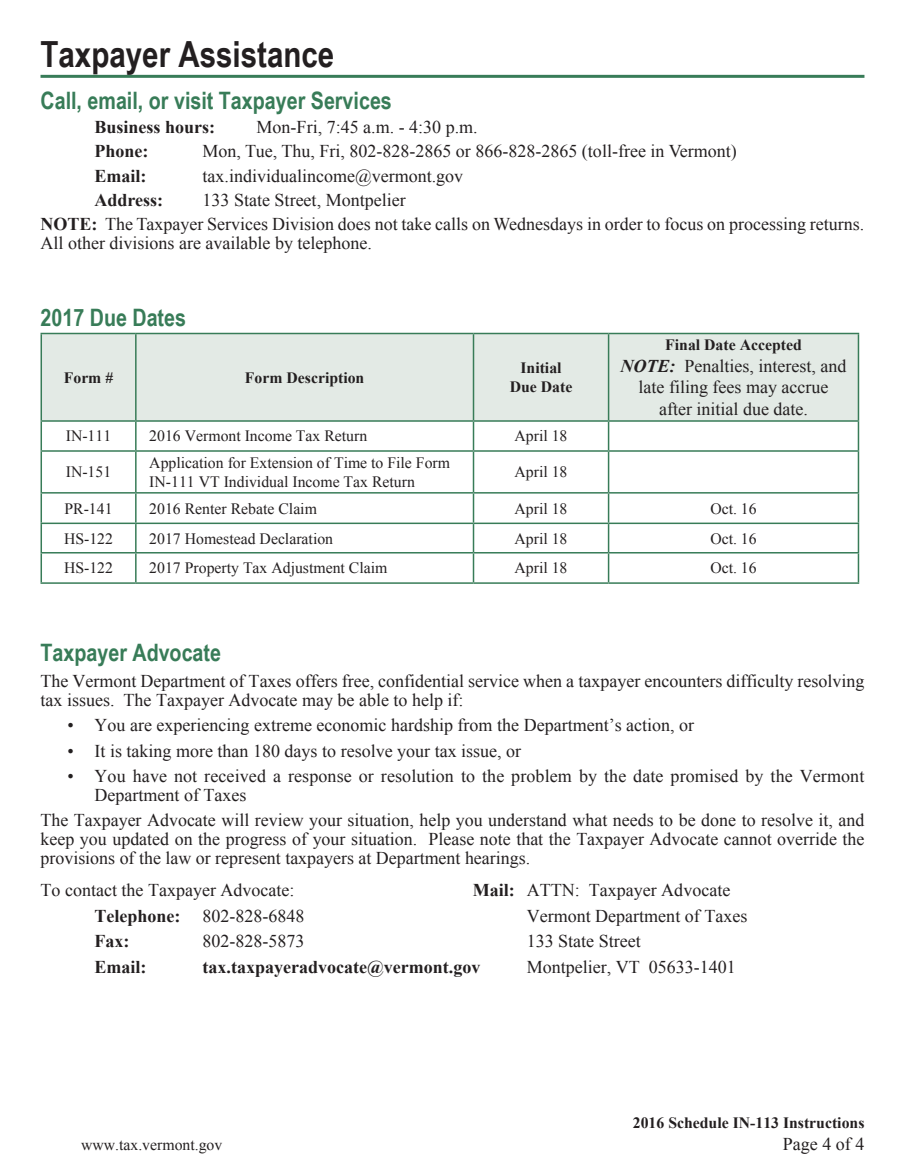
<style>
.page{position:relative;width:905px;height:1175px;background:#fff}
.page>*{position:absolute;margin:0;border:0;box-sizing:border-box;transform-origin:0 0}
._2012IncInst-Normal{font:700 36px "Arial Narrow";color:#231f20}
.INC_Bk_Cover_heading{font:700 24px "Arial Narrow";color:#387c58}
.INC_Bk_Cover_heading-2{font:18px/18.8px "Times New Roman";color:#231f20}
.INC_Bk_Cover_heading-3{font:700 18px "Times New Roman";color:#231f20}
._2012IncInst-Normal-2{font:15.75px/18.9px "Times New Roman";color:#231f20}
._2012IncInst-Normal-3{font:700 15.75px "Times New Roman";color:#231f20}
.s1{font-weight:700}
.s2{font-weight:700;font-style:italic}
</style>
<div class="page">
<hr style="left:40px;top:75px;width:824px;height:3px;background:#387c58">
<div style="left:42px;top:334px;width:815px;height:86px;background:#e3eae5"></div>
<hr style="left:40px;top:422px;width:2px;height:28px;background:#387c58">
<svg style="left:135px;top:422px;width:1px;height:28px"></svg>
<hr style="left:472px;top:422px;width:2px;height:28px;background:#387c58">
<svg style="left:608px;top:422px;width:1px;height:28px"></svg>
<hr style="left:857px;top:422px;width:2px;height:28px;background:#387c58">
<hr style="left:40px;top:450px;width:96px;height:2px;background:#387c58">
<hr style="left:40px;top:452px;width:2px;height:40px;background:#387c58">
<hr style="left:136px;top:450px;width:337px;height:2px;background:#387c58">
<hr style="left:135px;top:452px;width:1px;height:40px;background:#387c58">
<hr style="left:473px;top:450px;width:135px;height:2px;background:#387c58">
<hr style="left:472px;top:452px;width:2px;height:40px;background:#387c58">
<hr style="left:608px;top:450px;width:251px;height:2px;background:#387c58">
<hr style="left:608px;top:452px;width:1px;height:40px;background:#387c58">
<hr style="left:857px;top:452px;width:2px;height:40px;background:#387c58">
<hr style="left:40px;top:492px;width:96px;height:1px;background:#387c58">
<hr style="left:40px;top:493px;width:2px;height:29px;background:#387c58">
<hr style="left:136px;top:492px;width:337px;height:1px;background:#387c58">
<hr style="left:473px;top:492px;width:135px;height:1px;background:#387c58">
<hr style="left:472px;top:493px;width:2px;height:29px;background:#387c58">
<hr style="left:608px;top:492px;width:251px;height:1px;background:#387c58">
<hr style="left:857px;top:493px;width:2px;height:29px;background:#387c58">
<hr style="left:40px;top:522px;width:96px;height:2px;background:#387c58">
<hr style="left:40px;top:524px;width:2px;height:28px;background:#387c58">
<hr style="left:136px;top:522px;width:337px;height:2px;background:#387c58">
<hr style="left:473px;top:522px;width:135px;height:2px;background:#387c58">
<hr style="left:472px;top:524px;width:2px;height:28px;background:#387c58">
<hr style="left:608px;top:522px;width:251px;height:2px;background:#387c58">
<hr style="left:857px;top:524px;width:2px;height:28px;background:#387c58">
<hr style="left:40px;top:552px;width:96px;height:1px;background:#387c58">
<hr style="left:40px;top:553px;width:2px;height:29px;background:#387c58">
<hr style="left:136px;top:552px;width:337px;height:1px;background:#387c58">
<svg style="left:135px;top:493px;width:1px;height:89px"></svg>
<hr style="left:473px;top:552px;width:135px;height:1px;background:#387c58">
<hr style="left:472px;top:553px;width:2px;height:29px;background:#387c58">
<hr style="left:608px;top:552px;width:251px;height:1px;background:#387c58">
<svg style="left:608px;top:493px;width:1px;height:89px"></svg>
<hr style="left:857px;top:553px;width:2px;height:29px;background:#387c58">
<hr style="left:40px;top:582px;width:96px;height:2px;background:#387c58">
<hr style="left:136px;top:582px;width:337px;height:2px;background:#387c58">
<hr style="left:473px;top:582px;width:135px;height:2px;background:#387c58">
<hr style="left:608px;top:582px;width:251px;height:2px;background:#387c58">
<hr style="left:40px;top:333px;width:96px;height:1px;background:#387c58">
<hr style="left:40px;top:334px;width:2px;height:86px;background:#387c58">
<hr style="left:136px;top:333px;width:337px;height:1px;background:#387c58">
<hr style="left:135px;top:334px;width:1px;height:86px;background:#387c58">
<hr style="left:473px;top:333px;width:135px;height:1px;background:#387c58">
<hr style="left:472px;top:334px;width:2px;height:86px;background:#387c58">
<hr style="left:608px;top:333px;width:251px;height:1px;background:#387c58">
<hr style="left:608px;top:334px;width:1px;height:86px;background:#387c58">
<hr style="left:857px;top:334px;width:2px;height:86px;background:#387c58">
<hr style="left:40px;top:420px;width:96px;height:2px;background:#387c58">
<hr style="left:136px;top:420px;width:337px;height:2px;background:#387c58">
<hr style="left:473px;top:420px;width:135px;height:2px;background:#387c58">
<hr style="left:608px;top:420px;width:251px;height:2px;background:#387c58">
<p class="_2012IncInst-Normal" style="left:40px;top:27px;width:295px">Taxpayer Assistance</p>
<p class="INC_Bk_Cover_heading" style="left:40px;top:82px;width:353px">Call, email, or visit Taxpayer Services</p>
<p class="INC_Bk_Cover_heading-3" style="left:94px;top:115px;width:122px">Business hours:</p>
<p class="INC_Bk_Cover_heading-2" style="left:256px;top:117px;width:223px">Mon-Fri, 7:45 a.m. - 4:30 p.m.</p>
<p class="INC_Bk_Cover_heading-3" style="left:94px;top:139px;width:55px">Phone:</p>
<p class="INC_Bk_Cover_heading-2" style="left:202px;top:142px;width:535px">Mon, Tue, Thu, Fri, 802-828-2865 or 866-828-2865 (toll-free in Vermont)</p>
<p class="INC_Bk_Cover_heading-3" style="left:94px;top:163px;width:54px">Email:</p>
<p class="INC_Bk_Cover_heading-2" style="left:202px;top:166px;width:262px">tax.individualincome@vermont.gov</p>
<p class="INC_Bk_Cover_heading-3" style="left:94px;top:187px;width:70px">Address:</p>
<p class="INC_Bk_Cover_heading-2" style="left:203px;top:190px;width:204px">133 State Street, Montpelier</p>
<p class="INC_Bk_Cover_heading-2" style="left:40px;top:214px;width:825px"><span class="s1">NOTE:</span> The Taxpayer Services Division does not take calls on Wednesdays in order to focus on processing returns.<br>All other divisions are available by telephone.</p>
<p class="INC_Bk_Cover_heading" style="left:40px;top:299px;width:147px">2017 Due Dates</p>
<p class="_2012IncInst-Normal-3" style="left:64px;top:366px;width:51px">Form #</p>
<p class="_2012IncInst-Normal-3" style="left:245px;top:366px;width:121px">Form Description</p>
<p class="_2012IncInst-Normal-3" style="left:520px;top:357px;width:43px">Initial</p>
<p class="_2012IncInst-Normal-3" style="left:509px;top:376px;width:64px">Due Date</p>
<p class="_2012IncInst-Normal-3" style="left:665px;top:334px;width:138px">Final Date Accepted</p>
<p class="INC_Bk_Cover_heading-2" style="left:620px;top:355px;width:227px;line-height:21.6px;text-align:center"><span class="s2">NOTE:</span> Penalties, interest, and late filing fees may accrue after initial due date.</p>
<p class="_2012IncInst-Normal-2" style="left:66px;top:426px;width:47px">IN-111</p>
<p class="_2012IncInst-Normal-2" style="left:149px;top:426px;width:219px">2016 Vermont Income Tax Return</p>
<p class="_2012IncInst-Normal-2" style="left:514px;top:426px;width:54px">April 18</p>
<p class="_2012IncInst-Normal-2" style="left:66px;top:462px;width:47px">IN-151</p>
<p class="_2012IncInst-Normal-2" style="left:149px;top:453px;width:302px">Application for Extension of Time to File Form<br>IN-111 VT Individual Income Tax Return</p>
<p class="_2012IncInst-Normal-2" style="left:514px;top:462px;width:54px">April 18</p>
<p class="_2012IncInst-Normal-2" style="left:64px;top:498px;width:50px">PR-141</p>
<p class="_2012IncInst-Normal-2" style="left:149px;top:498px;width:169px">2016 Renter Rebate Claim</p>
<p class="_2012IncInst-Normal-2" style="left:514px;top:498px;width:54px">April 18</p>
<p class="_2012IncInst-Normal-2" style="left:710px;top:498px;width:48px">Oct. 16</p>
<p class="_2012IncInst-Normal-2" style="left:64px;top:528px;width:50px">HS-122</p>
<p class="_2012IncInst-Normal-2" style="left:149px;top:528px;width:185px">2017 Homestead Declaration</p>
<p class="_2012IncInst-Normal-2" style="left:514px;top:528px;width:54px">April 18</p>
<p class="_2012IncInst-Normal-2" style="left:710px;top:528px;width:48px">Oct. 16</p>
<p class="_2012IncInst-Normal-2" style="left:64px;top:558px;width:50px">HS-122</p>
<p class="_2012IncInst-Normal-2" style="left:149px;top:558px;width:239px">2017 Property Tax Adjustment Claim</p>
<p class="_2012IncInst-Normal-2" style="left:514px;top:558px;width:54px">April 18</p>
<p class="_2012IncInst-Normal-2" style="left:710px;top:558px;width:48px">Oct. 16</p>
<p class="INC_Bk_Cover_heading" style="left:40px;top:634px;width:182px">Taxpayer Advocate</p>
<p class="INC_Bk_Cover_heading-2" style="left:40px;top:671px;width:825px">The Vermont Department of Taxes offers free, confidential service when a taxpayer encounters difficulty resolving tax issues. The Taxpayer Advocate may be able to help if:</p>
<p class="INC_Bk_Cover_heading-2" style="left:68px;top:715px;width:628px">• You are experiencing extreme economic hardship from the Department’s action, or</p>
<p class="INC_Bk_Cover_heading-2" style="left:68px;top:741px;width:455px">• It is taking more than 180 days to resolve your tax issue, or</p>
<p class="INC_Bk_Cover_heading-2" style="left:94px;top:766px;width:771px;text-indent:-27px">• You have not received a response or resolution to the problem by the date promised by the Vermont<br>Department of Taxes</p>
<p class="INC_Bk_Cover_heading-2" style="left:40px;top:810px;width:825px;text-align:justify">The Taxpayer Advocate will review your situation, help you understand what needs to be done to resolve it, and keep you updated on the progress of your situation. Please note that the Taxpayer Advocate cannot override the provisions of the law or represent taxpayers at Department hearings.</p>
<p class="INC_Bk_Cover_heading-2" style="left:40px;top:880px;width:255px">To contact the Taxpayer Advocate:</p>
<p class="INC_Bk_Cover_heading-2" style="left:472px;top:880px;width:259px"><span class="s1">Mail:</span> ATTN: Taxpayer Advocate</p>
<p class="INC_Bk_Cover_heading-2" style="left:94px;top:906px;width:211px"><span class="s1">Telephone:</span> 802-828-6848</p>
<p class="INC_Bk_Cover_heading-2" style="left:526px;top:906px;width:222px">Vermont Department of Taxes</p>
<p class="INC_Bk_Cover_heading-3" style="left:94px;top:928px;width:36px">Fax:</p>
<p class="INC_Bk_Cover_heading-2" style="left:202px;top:931px;width:103px">802-828-5873</p>
<p class="INC_Bk_Cover_heading-2" style="left:526px;top:931px;width:115px">133 State Street</p>
<p class="INC_Bk_Cover_heading-3" style="left:94px;top:954px;width:54px">Email:</p>
<p class="INC_Bk_Cover_heading-3" style="left:202px;top:954px;width:279px">tax.taxpayeradvocate@vermont.gov</p>
<p class="INC_Bk_Cover_heading-2" style="left:526px;top:957px;width:210px">Montpelier, VT 05633-1401</p>
<p class="_2012IncInst-Normal-3" style="left:633px;top:1111px;width:233px">2016 Schedule IN-113 Instructions</p>
<p class="_2012IncInst-Normal-2" style="left:81px;top:1134px;width:143px">www.tax.vermont.gov</p>
<p class="INC_Bk_Cover_heading-2" style="left:783px;top:1133px;width:83px">Page 4 of 4</p>
</div>
